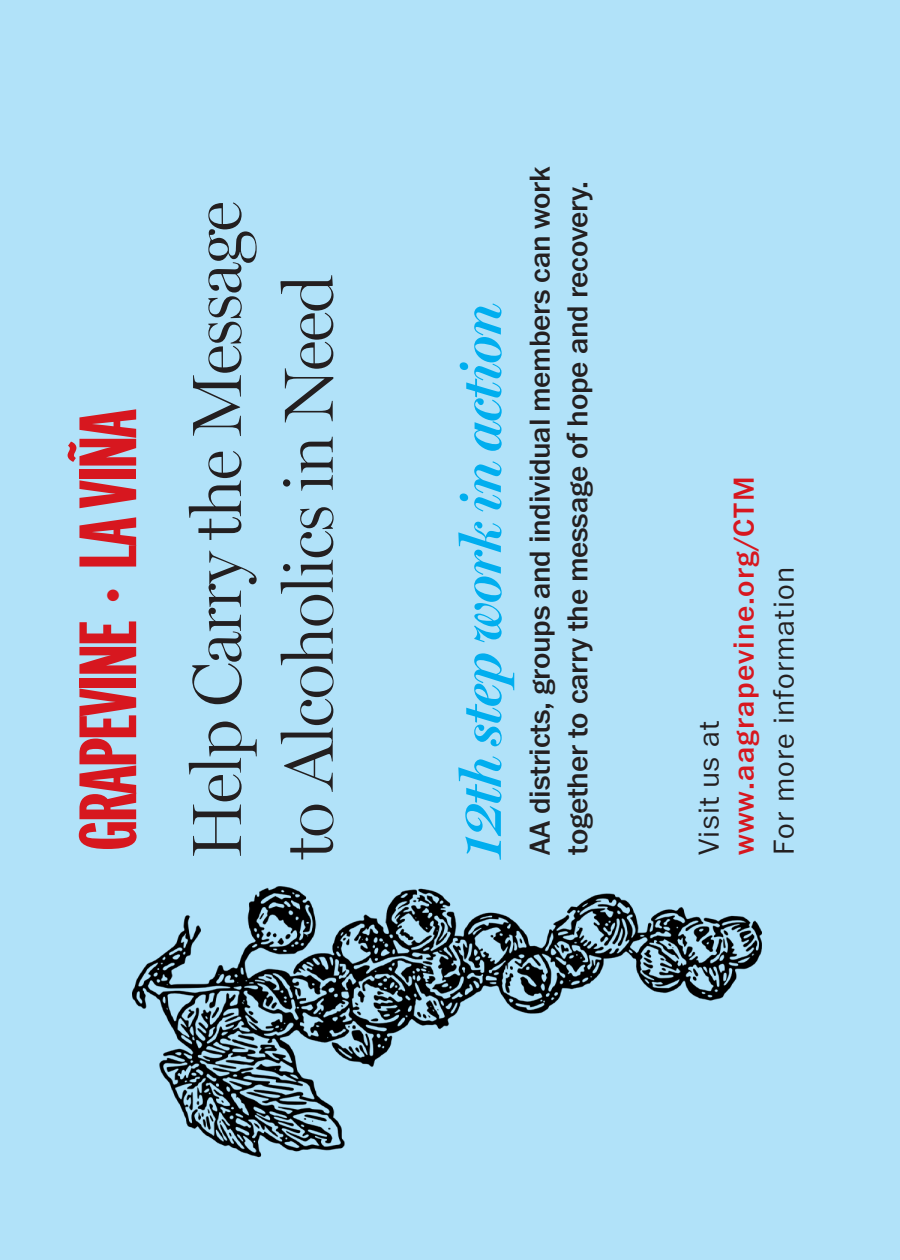
<style>
.page{position:relative;width:900px;height:1260px;background:#b1e2f9}
.page>*{position:absolute;margin:0;border:0;box-sizing:border-box;transform-origin:0 0}
.t1{font:700 85px "Franklin Comp ITC Pro";letter-spacing:-.03em;color:#d7171f}
.t2{font:300 70px "Miller Display";letter-spacing:-.02em;color:#231f20}
.t3{font:italic 600 57.25px "Miller Display";letter-spacing:-.02em;color:#00aeef}
.Text_-_Dept{font:500 30px "Franklin ITC Pro";letter-spacing:-.01em;color:#231f20}
.Text_-_Dept-2{font:500 30px/35px "Franklin ITC Pro";letter-spacing:.04em;color:#d7171f}
.Text_-_Dept-3{font:300 30px "Franklin ITC Pro";letter-spacing:.04em;color:#231f20}
.s1{font-size:50px}
.s2{font-weight:300;color:#231f20}
</style>
<div class="page">
<img style="left:132px;top:886px;width:630px;height:272px">
<p class="t1" style="left:63px;top:851px;width:444px;rotate:-90deg">GRAPEVINE <span class="s1">•</span> LA VIÑA</p>
<p class="t2" style="left:175px;top:860px;width:660px;rotate:-90deg">Help Carry the Message</p>
<p class="t2" style="left:266px;top:860px;width:586px;rotate:-90deg">to Alcoholics in Need</p>
<p class="t3" style="left:448px;top:860px;width:558px;rotate:-90deg">12th step work in action</p>
<p class="Text_-_Dept" style="left:523px;top:855px;width:690px;rotate:-90deg">AA districts, groups and individual members can work</p>
<p class="Text_-_Dept" style="left:561px;top:855px;width:676px;rotate:-90deg">together to carry the message of hope and recovery.</p>
<p class="Text_-_Dept-2" style="left:692px;top:855px;width:380px;rotate:-90deg"><span class="s2">Visit us at </span>www.aagrapevine.org/CTM</p>
<p class="Text_-_Dept-3" style="left:768px;top:855px;width:289px;rotate:-90deg">For more information</p>
</div>
